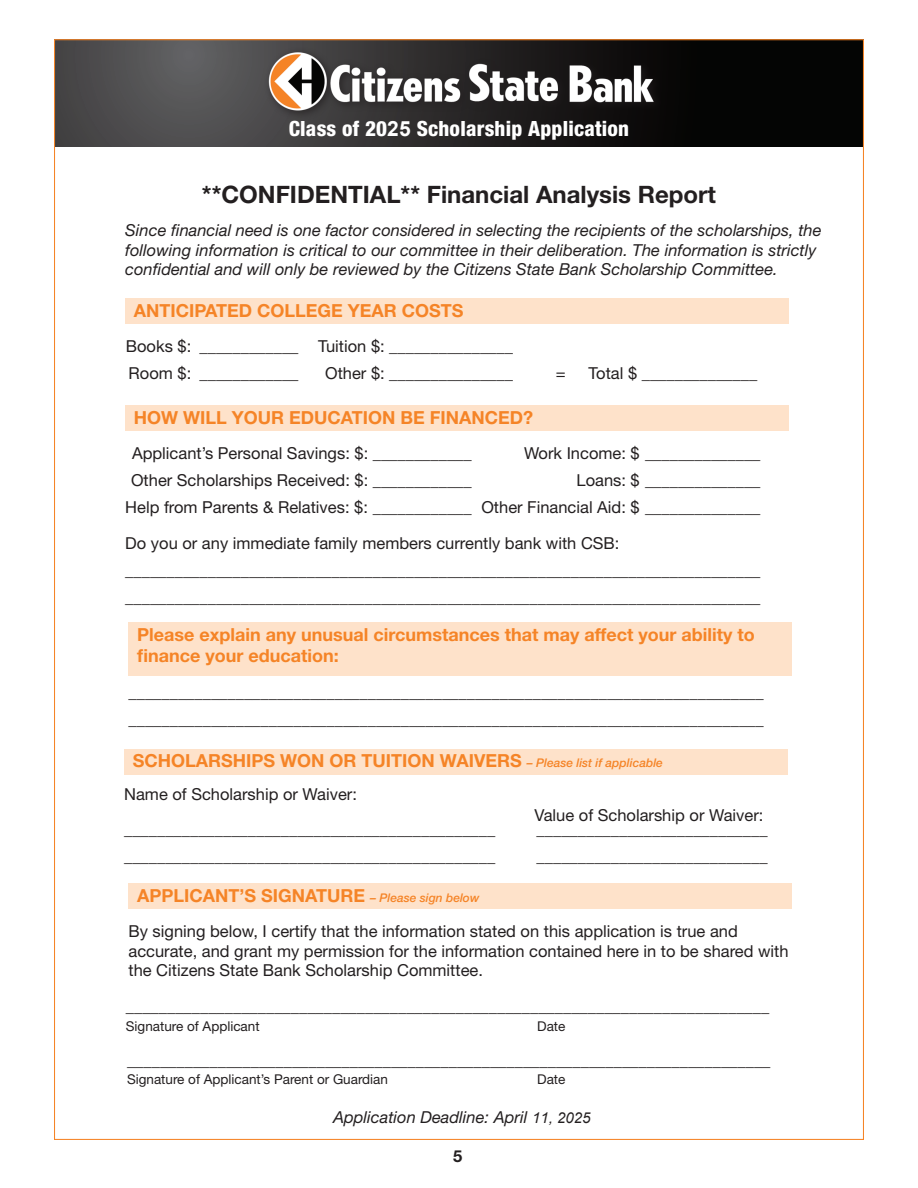
<style>
.page{position:relative;width:918px;height:1188px;background:#fff}
.page>*{position:absolute;margin:0;border:0;box-sizing:border-box;transform-origin:0 0}
.t1{font:700 24px "Helvetica Neue LT Std";color:#231f20}
.t2{font:800 condensed 21px "Helvetica Neue LT Std";letter-spacing:.01em;color:#fff}
.t3{font:700 18px/21.6px "Helvetica Neue LT Std";color:#f58427}
.t4{font:16.5px/27px "Helvetica Neue LT Std";color:#231f20}
.t5{font:italic 16.5px "Helvetica Neue LT Std";color:#231f20}
.t6{font:700 16.5px "Helvetica Neue LT Std";color:#231f20}
.t7{font:13.5px "Helvetica Neue LT Std";color:#231f20}
.s1{font-family:"Arial";font-weight:700;font-stretch:normal}
.s2{font-weight:500;font-style:italic;font-size:12px}
.s3{font-family:"Arial";font-size:15px}
</style>
<div class="page">
<svg style="left:56px;top:41px;width:806px;height:106px;background:#2a2a2a"></svg>
<div style="left:264px;top:47px;width:400px;height:74px;background:#231f20;opacity:.75"></div>
<img style="left:266px;top:49px;width:391px;height:65px">
<div style="left:125px;top:298px;width:663px;height:26px;background:#fee2ca"></div>
<div style="left:125px;top:405px;width:663px;height:26px;background:#fee2ca"></div>
<div style="left:129px;top:622px;width:663px;height:54px;background:#fee2ca"></div>
<div style="left:124px;top:749px;width:663px;height:26px;background:#fee2ca"></div>
<div style="left:129px;top:883px;width:663px;height:26px;background:#fee2ca"></div>
<p class="t2" style="left:289px;top:116px;width:342px">Class of 20<span class="s1">25</span> Scholarship Application</p>
<p class="t1" style="left:202px;top:179px;width:516px">**CONFIDENTIAL** Financial Analysis Report</p>
<p class="t5" style="left:125px;top:220px;width:698px">Since financial need is one factor considered in selecting the recipients of the scholarships, the</p>
<p class="t5" style="left:125px;top:240px;width:693px">following information is critical to our committee in their deliberation. The information is strictly</p>
<p class="t5" style="left:125px;top:259px;width:654px">confidential and will only be reviewed by the Citizens State Bank Scholarship Committee.</p>
<p class="t3" style="left:134px;top:299px;width:331px">ANTICIPATED COLLEGE YEAR COSTS</p>
<p class="t4" style="left:126px;top:332px;width:389px">Books $: ____________ Tuition $: _______________</p>
<p class="t4" style="left:129px;top:359px;width:171px">Room $: ____________</p>
<p class="t4" style="left:325px;top:359px;width:189px">Other $: _______________</p>
<p class="t4" style="left:556px;top:359px;width:11px">=</p>
<p class="t4" style="left:589px;top:359px;width:170px">Total $ ______________</p>
<p class="t3" style="left:134px;top:406px;width:401px">HOW WILL YOUR EDUCATION BE FINANCED?</p>
<p class="t4" style="left:132px;top:439px;width:341px">Applicant’s Personal Savings: $: ____________</p>
<p class="t4" style="left:524px;top:439px;width:238px">Work Income: $ ______________</p>
<p class="t4" style="left:131px;top:466px;width:342px">Other Scholarships Received: $: ____________</p>
<p class="t4" style="left:576px;top:466px;width:186px">Loans: $ ______________</p>
<p class="t4" style="left:125px;top:493px;width:637px">Help from Parents &amp; Relatives: $: ____________ Other Financial Aid: $ ______________</p>
<p class="t4" style="left:125px;top:530px;width:496px">Do you or any immediate family members currently bank with CSB:</p>
<p class="t4" style="left:125px;top:557px;width:637px">_____________________________________________________________________________ _____________________________________________________________________________</p>
<p class="t3" style="left:137px;top:623px;width:619px">Please explain any unusual circumstances that may affect your ability to finance your education:</p>
<p class="t4" style="left:129px;top:679px;width:637px">_____________________________________________________________________________ _____________________________________________________________________________</p>
<p class="t3" style="left:133px;top:750px;width:532px">SCHOLARSHIPS WON OR TUITION WAIVERS <span class="s2">– Please list if applicable</span></p>
<p class="t4" style="left:124px;top:781px;width:234px">Name of Scholarship or Waiver:</p>
<p class="t4" style="left:535px;top:801px;width:230px">Value of Scholarship or Waiver:</p>
<p class="t4" style="left:124px;top:815px;width:373px">_____________________________________________</p>
<p class="t4" style="left:537px;top:815px;width:232px">____________________________</p>
<p class="t4" style="left:124px;top:842px;width:373px">_____________________________________________</p>
<p class="t4" style="left:537px;top:842px;width:232px">____________________________</p>
<p class="t3" style="left:137px;top:884px;width:344px">APPLICANT’S SIGNATURE <span class="s2">– Please sign below</span></p>
<p class="t4" style="left:129px;top:921px;width:662px;line-height:19.5px">By signing below, I certify that the information stated on this application is true and accurate, and grant my permission for the information contained here in to be shared with the Citizens State Bank Scholarship Committee.</p>
<p class="t4" style="left:126px;top:993px;width:645px">______________________________________________________________________________</p>
<p class="t7" style="left:126px;top:1018px;width:135px">Signature of Applicant</p>
<p class="t7" style="left:537px;top:1018px;width:30px">Date</p>
<p class="t4" style="left:127px;top:1046px;width:645px">______________________________________________________________________________</p>
<p class="t7" style="left:127px;top:1071px;width:263px">Signature of Applicant’s Parent or Guardian</p>
<p class="t7" style="left:537px;top:1071px;width:30px">Date</p>
<p class="t5" style="left:333px;top:1107px;width:259px">Application Deadline: April <span class="s3">11, 2025</span></p>
<p class="t6" style="left:453px;top:1146px;width:11px">5</p>
</div>
